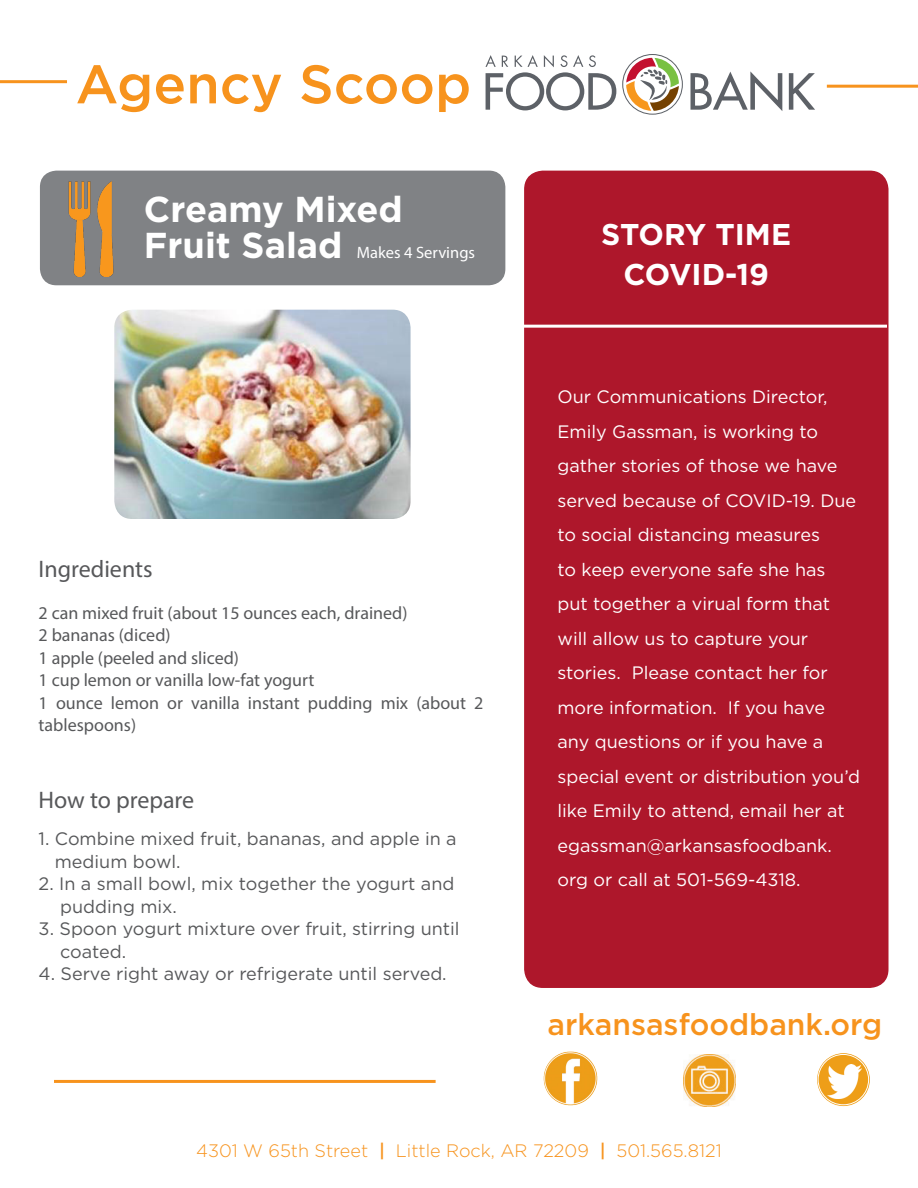
<style>
.page{position:relative;width:918px;height:1188px;background:#fff}
.page>*{position:absolute;margin:0;border:0;box-sizing:border-box;transform-origin:0 0}
.t1{font:500 54.15px "Gotham";color:#f7931d}
.t2{font:700 36px/36px "Gotham";color:#fff}
.t3{font:500 30px "Gotham";color:#f7931d}
.t4{font:700 30px "Gotham";color:#fff}
.t5{font:24px "Myriad Pro";color:#57585a}
.t6{font:18px/34.5px "Gotham";color:#fff}
.t7{font:18px/22.5px "Gotham";color:#57585a}
.t8{font:18px/22.5px "Myriad Pro";color:#57585a}
.t9{font:300 18px "Gotham";color:#f7931d}
.t10{font:16.5px "Myriad Pro";color:#fff}
.s1{font-weight:500}
</style>
<div class="page">
<svg style="left:691px;top:71px;width:91px;height:40px"></svg>
<svg style="left:789px;top:73px;width:26px;height:37px"></svg>
<svg style="left:485px;top:55px;width:131px;height:55px"></svg>
<svg style="left:622px;top:54px;width:61px;height:61px"></svg>
<hr style="left:0;top:80px;width:67px;height:3px;background:#f7931d">
<hr style="left:827px;top:85px;width:91px;height:3px;background:#f7931d">
<img style="left:544px;top:1051px;width:54px;height:54px">
<img style="left:683px;top:1054px;width:53px;height:53px">
<svg style="left:817px;top:1053px;width:53px;height:53px"></svg>
<div style="left:818px;top:1054px;width:51px;height:51px;border:1px solid #fff;border-radius:50%"></div>
<img style="left:828px;top:1064px;width:34px;height:34px">
<div style="left:525px;top:171px;width:363px;height:816px;background:#ae172b;border-radius:18px"></div>
<div style="left:524px;top:171px;width:365px;height:817px;border:2px solid #ae172b;border-radius:18px"></div>
<hr style="left:505px;top:325px;width:382px;height:3px;background:#fff">
<hr style="left:54px;top:1080px;width:382px;height:3px;background:#f7931d">
<img style="left:114px;top:310px;width:297px;height:209px">
<div style="left:40px;top:171px;width:465px;height:114px;background:#808285;border-radius:16px"></div>
<img style="left:68px;top:182px;width:46px;height:94px">
<p class="t1" style="left:76px;top:49px;width:397px">Agency Scoop</p>
<p class="t2" style="left:144px;top:191px;width:260px">Creamy Mixed<br>Fruit Salad</p>
<p class="t10" style="left:357px;top:242px;width:120px">Makes 4 Servings</p>
<p class="t5" style="left:39px;top:554px;width:116px">Ingredients</p>
<p class="t8" style="left:39px;top:601px;width:370px">2 can mixed fruit (about 15 ounces each, drained)</p>
<p class="t8" style="left:39px;top:624px;width:133px">2 bananas (diced)</p>
<p class="t8" style="left:39px;top:646px;width:202px">1 apple (peeled and sliced)</p>
<p class="t8" style="left:39px;top:669px;width:277px">1 cup lemon or vanilla low-fat yogurt</p>
<p class="t8" style="left:39px;top:691px;width:446px">1 ounce lemon or vanilla instant pudding mix (about 2 tablespoons)</p>
<p class="t5" style="left:39px;top:785px;width:157px">How to prepare</p>
<p class="t7" style="left:55px;top:827px;width:403px;text-indent:-16px">1. Combine mixed fruit, bananas, and apple in a medium bowl.</p>
<p class="t7" style="left:60px;top:872px;width:396px;text-indent:-22px">2. In a small bowl, mix together the yogurt and pudding mix.</p>
<p class="t7" style="left:60px;top:917px;width:401px;text-indent:-22px">3. Spoon yogurt mixture over fruit, stirring until coated.</p>
<p class="t7" style="left:39px;top:962px;width:410px">4. Serve right away or refrigerate until served.</p>
<p class="t4" style="left:601px;top:215px;width:191px">STORY TIME</p>
<p class="t4" style="left:623px;top:255px;width:147px">COVID-19</p>
<p class="t6" style="left:558px;top:379px;width:304px">Our Communications Director,<br>Emily Gassman, is working to gather stories of those we have served because of COVID-19. Due to social distancing measures<br>to keep everyone safe she has put together a virual form that will allow us to capture your stories. Please contact her for more information. If you have any questions or if you have a special event or distribution you’d like Emily to attend, email her at egassman@arkansasfoodbank. org or call at 501-569-4318.</p>
<p class="t3" style="left:548px;top:1005px;width:336px">arkansasfoodbank.org</p>
<p class="t9" style="left:196px;top:1139px;width:527px">4301 W 65th Street <span class="s1">|</span> Little Rock, AR 72209 <span class="s1">|</span> 501.565.8121</p>
</div>
